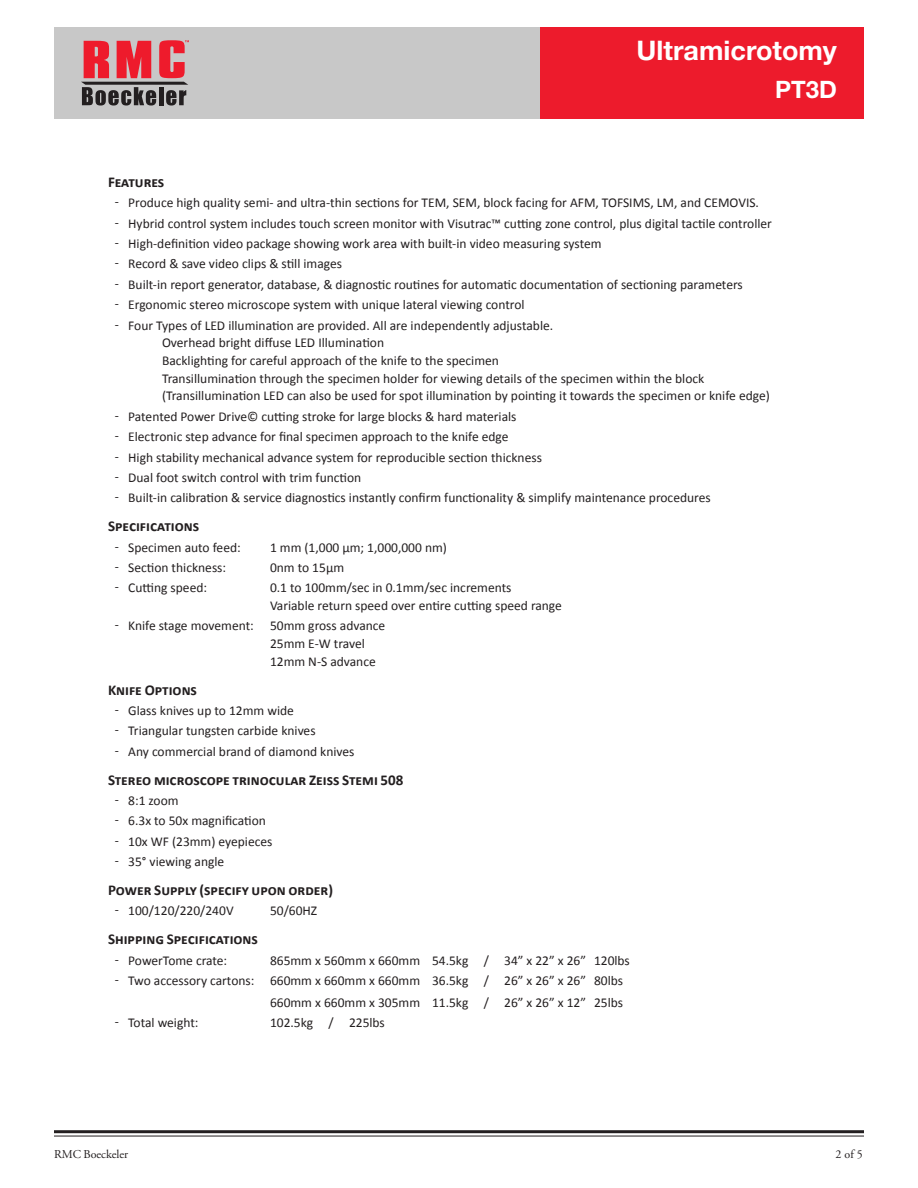
<style>
.page{position:relative;width:918px;height:1188px;background:#fff}
.page>*{position:absolute;margin:0;border:0;box-sizing:border-box;transform-origin:0 0}
.t1{font:700 27px "Helvetica Neue LT Std";color:#fff}
.Header_Right{font:700 24px "Helvetica Neue LT Std";color:#fff}
.List_Head{font:700 15px "Calibri";color:#231f20}
.List_Note{font:13.5px "Calibri";color:#231f20}
.t2{font:12px "Adobe Garamond Pro";color:#231f20}
</style>
<div class="page">
<div style="left:54px;top:27px;width:540px;height:92px;background:#c8c8c8"></div>
<hr style="left:54px;top:1136px;width:810px;height:1px;background:#231f20">
<hr style="left:54px;top:1130px;width:810px;height:3px;background:#231f20">
<svg style="left:81px;top:40px;width:108px;height:66px"></svg>
<div style="left:540px;top:27px;width:324px;height:92px;background:#ed1b2c"></div>
<h1 class="t1" style="left:637px;top:33px;width:202px">Ultramicrotomy</h1>
<p class="Header_Right" style="left:775px;top:75px;width:63px">PT3D</p>
<p class="List_Head" style="left:108px;top:172px;width:58px">Features</p>
<p class="List_Note" style="left:115px;top:194px;width:646px">ͳ Produce high quality semi- and ultra-thin sections for TEM, SEM, block facing for AFM, TOFSIMS, LM, and CEMOVIS.</p>
<p class="List_Note" style="left:115px;top:215px;width:659px">ͳ Hybrid control system includes touch screen monitor with Visutrac™ cutting zone control, plus digital tactile controller</p>
<p class="List_Note" style="left:115px;top:235px;width:488px">ͳ High-definition video package showing work area with built-in video measuring system</p>
<p class="List_Note" style="left:115px;top:255px;width:229px">ͳ Record &amp; save video clips &amp; still images</p>
<p class="List_Note" style="left:115px;top:276px;width:630px">ͳ Built-in report generator, database, &amp; diagnostic routines for automatic documentation of sectioning parameters</p>
<p class="List_Note" style="left:115px;top:296px;width:411px">ͳ Ergonomic stereo microscope system with unique lateral viewing control</p>
<p class="List_Note" style="left:115px;top:317px;width:440px">ͳ Four Types of LED illumination are provided. All are independently adjustable.</p>
<p class="List_Note" style="left:162px;top:334px;width:224px">Overhead bright diffuse LED Illumination</p>
<p class="List_Note" style="left:162px;top:352px;width:339px">Backlighting for careful approach of the knife to the specimen</p>
<p class="List_Note" style="left:162px;top:370px;width:544px">Transillumination through the specimen holder for viewing details of the specimen within the block</p>
<p class="List_Note" style="left:162px;top:387px;width:609px">(Transillumination LED can also be used for spot illumination by pointing it towards the specimen or knife edge)</p>
<p class="List_Note" style="left:115px;top:408px;width:403px">ͳ Patented Power Drive© cutting stroke for large blocks &amp; hard materials</p>
<p class="List_Note" style="left:115px;top:428px;width:395px">ͳ Electronic step advance for final specimen approach to the knife edge</p>
<p class="List_Note" style="left:115px;top:449px;width:429px">ͳ High stability mechanical advance system for reproducible section thickness</p>
<p class="List_Note" style="left:115px;top:469px;width:248px">ͳ Dual foot switch control with trim function</p>
<p class="List_Note" style="left:115px;top:489px;width:598px">ͳ Built-in calibration &amp; service diagnostics instantly confirm functionality &amp; simplify maintenance procedures</p>
<p class="List_Head" style="left:108px;top:517px;width:93px">Specifications</p>
<p class="List_Note" style="left:115px;top:539px;width:128px">ͳ Specimen auto feed:</p>
<p class="List_Note" style="left:270px;top:539px;width:178px">1 mm (1,000 µm; 1,000,000 nm)</p>
<p class="List_Note" style="left:115px;top:559px;width:113px">ͳ Section thickness:</p>
<p class="List_Note" style="left:270px;top:559px;width:76px">0nm to 15µm</p>
<p class="List_Note" style="left:115px;top:579px;width:94px">ͳ Cutting speed:</p>
<p class="List_Note" style="left:270px;top:579px;width:243px">0.1 to 100mm/sec in 0.1mm/sec increments</p>
<p class="List_Note" style="left:270px;top:597px;width:293px">Variable return speed over entire cutting speed range</p>
<p class="List_Note" style="left:115px;top:618px;width:272px">ͳ Knife stage movement: 50mm gross advance</p>
<p class="List_Note" style="left:270px;top:635px;width:96px">25mm E-W travel</p>
<p class="List_Note" style="left:270px;top:653px;width:107px">12mm N-S advance</p>
<p class="List_Head" style="left:108px;top:680px;width:91px">Knife Options</p>
<p class="List_Note" style="left:115px;top:702px;width:181px">ͳ Glass knives up to 12mm wide</p>
<p class="List_Note" style="left:115px;top:723px;width:202px">ͳ Triangular tungsten carbide knives</p>
<p class="List_Note" style="left:115px;top:743px;width:241px">ͳ Any commercial brand of diamond knives</p>
<p class="List_Head" style="left:108px;top:770px;width:297px">Stereo microscope trinocular Zeiss Stemi 508</p>
<p class="List_Note" style="left:115px;top:792px;width:65px">ͳ 8:1 zoom</p>
<p class="List_Note" style="left:115px;top:813px;width:153px">ͳ 6.3x to 50x magnification</p>
<p class="List_Note" style="left:115px;top:833px;width:159px">ͳ 10x WF (23mm) eyepieces</p>
<p class="List_Note" style="left:115px;top:853px;width:111px">ͳ 35° viewing angle</p>
<p class="List_Head" style="left:108px;top:881px;width:227px">Power Supply (specify upon order)</p>
<p class="List_Note" style="left:115px;top:903px;width:120px">ͳ 100/120/220/240V</p>
<p class="List_Note" style="left:270px;top:903px;width:49px">50/60HZ</p>
<p class="List_Head" style="left:108px;top:930px;width:152px">Shipping Specifications</p>
<p class="List_Note" style="left:115px;top:952px;width:114px">ͳ PowerTome crate:</p>
<p class="List_Note" style="left:270px;top:952px;width:361px">865mm x 560mm x 660mm 54.5kg / 34” x 22” x 26” 120lbs</p>
<p class="List_Note" style="left:115px;top:972px;width:510px">ͳ Two accessory cartons: 660mm x 660mm x 660mm 36.5kg / 26” x 26” x 26” 80lbs</p>
<p class="List_Note" style="left:270px;top:994px;width:355px">660mm x 660mm x 305mm 11.5kg / 26” x 26” x 12” 25lbs</p>
<p class="List_Note" style="left:115px;top:1014px;width:85px">ͳ Total weight:</p>
<p class="List_Note" style="left:270px;top:1014px;width:116px">102.5kg / 225lbs</p>
<p class="t2" style="left:54px;top:1147px;width:76px">RMC Boeckeler</p>
<p class="t2" style="left:836px;top:1147px;width:29px">2 of 5</p>
</div>
